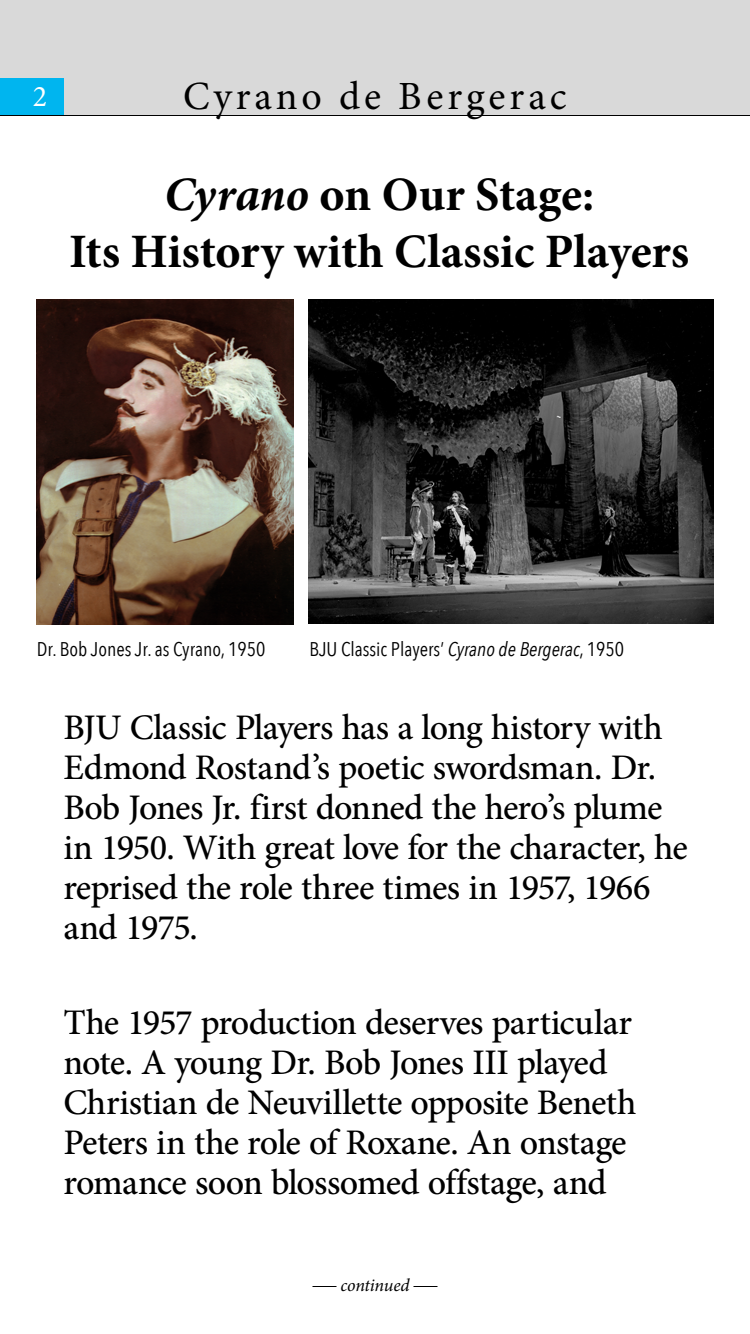
<style>
.page{position:relative;width:750px;height:1334px;background:#fff}
.page>*{position:absolute;margin:0;border:0;box-sizing:border-box;transform-origin:0 0}
.t1{font:700 48px/57.6px "Minion Pro";color:#000;text-align:center}
.t2{font:40px "Minion Pro";letter-spacing:.1em;color:#000}
.t3{font:500 36px/40px "Minion Pro";letter-spacing:-.02em;color:#000}
.t4{font:30px "Minion Pro";color:#fff}
.t5{font:19.8px "Avenir Next Condensed";color:#000}
.t6{font:italic 18px "Minion Pro";letter-spacing:-.01em;color:#000}
.s1{font-style:italic}
</style>
<div class="page">
<div style="left:0;top:0;width:750px;height:115px;background:#d9d9d9"></div>
<div style="left:0;top:78px;width:64px;height:37px;background:#00b5ef"></div>
<hr style="left:0;top:115px;width:750px;height:1px;background:#000">
<img style="left:37px;top:299px;width:257px;height:326px">
<img style="left:308px;top:299px;width:405px;height:325px">
<svg style="left:312px;top:1286px;width:24px;height:1px"></svg>
<svg style="left:414px;top:1286px;width:24px;height:1px"></svg>
<p class="t4" style="left:33px;top:76px;width:16px">2</p>
<p class="t2" style="left:183px;top:70px;width:385px">Cyrano de Bergerac</p>
<h1 class="t1" style="left:69px;top:165px;width:622px"><span class="s1">Cyrano</span> on Our Stage:<br>Its History with Classic Players</h1>
<p class="t5" style="left:37px;top:632px;width:230px">Dr. Bob Jones Jr. as Cyrano, 1950</p>
<p class="t5" style="left:309px;top:632px;width:316px">BJU Classic Players’ <span class="s1">Cyrano de Bergerac</span>, 1950</p>
<p class="t3" style="left:64px;top:708px;width:626px">BJU Classic Players has a long history with Edmond Rostand’s poetic swordsman. Dr.<br>Bob Jones Jr. first donned the hero’s plume in 1950. With great love for the character, he reprised the role three times in 1957, 1966 and 1975.</p>
<p class="t3" style="left:64px;top:1002px;width:575px">The 1957 production deserves particular note. A young Dr. Bob Jones III played Christian de Neuvillette opposite Beneth Peters in the role of Roxane. An onstage romance soon blossomed offstage, and</p>
<p class="t6" style="left:340px;top:1273px;width:71px">continued</p>
</div>
